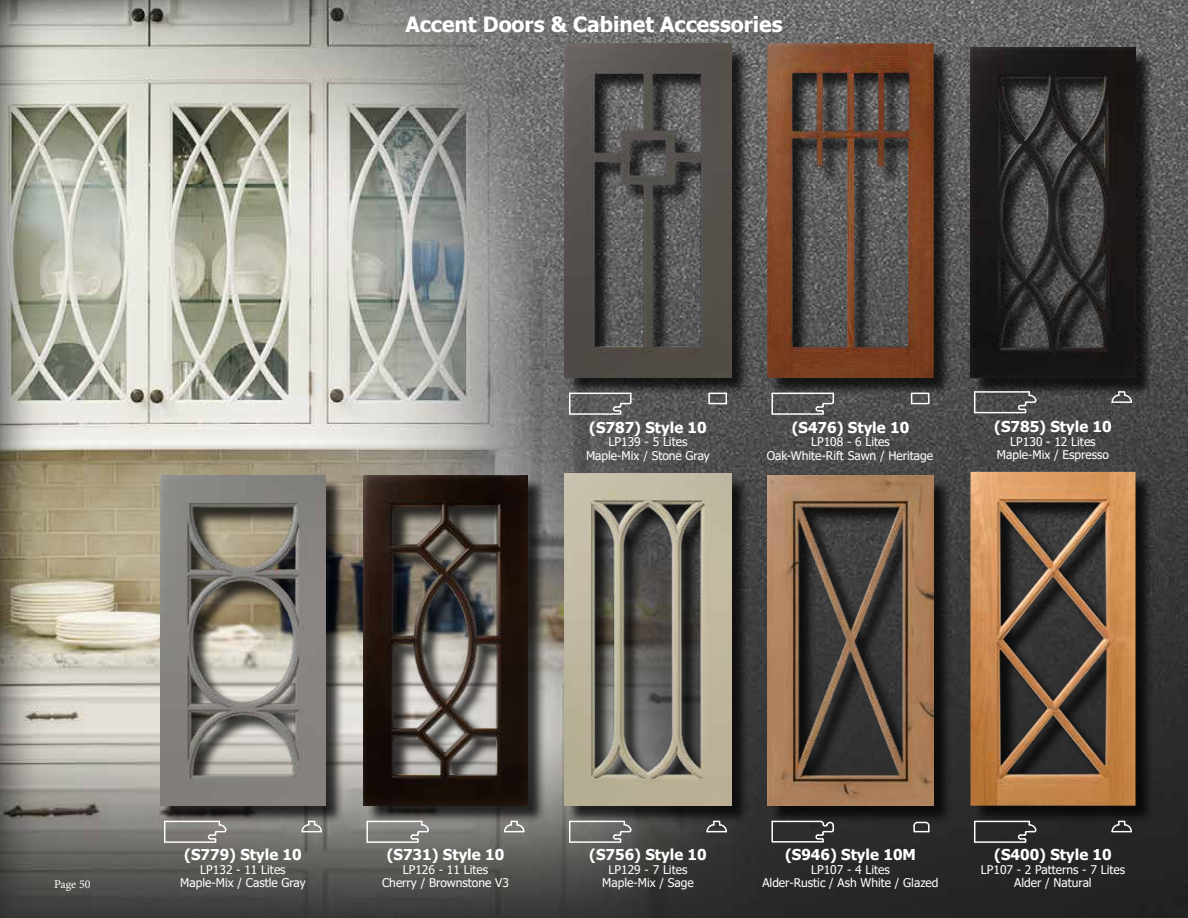
<style>
.page{position:relative;width:1188px;height:918px;background:#fff}
.page>*{position:absolute;margin:0;border:0;box-sizing:border-box;transform-origin:0 0}
.t1{font:700 21px "Tahoma";color:#fff}
.t2{font:700 15px "Tahoma";color:#fff}
.t3{font:12px/13.5px "Tahoma";color:#fff;text-align:center}
.t4{font:12px "Minion Pro";letter-spacing:-.005em;color:#fff}
</style>
<div class="page">
<img style="left:0;top:0;width:1188px;height:918px">
<div style="left:972px;top:50px;width:182px;height:347px;background:#000;opacity:.75"></div>
<img style="left:970px;top:47px;width:166px;height:331px">
<div style="left:366px;top:477px;width:180px;height:347px;background:#000;opacity:.75"></div>
<img style="left:364px;top:475px;width:163px;height:331px">
<div style="left:567px;top:476px;width:183px;height:348px;background:#000;opacity:.75"></div>
<img style="left:564px;top:474px;width:168px;height:332px">
<div style="left:973px;top:474px;width:181px;height:350px;background:#000;opacity:.75"></div>
<img style="left:970px;top:472px;width:166px;height:334px">
<div style="left:162px;top:478px;width:182px;height:347px;background:#000;opacity:.75"></div>
<img style="left:160px;top:476px;width:166px;height:330px">
<div style="left:567px;top:46px;width:183px;height:350px;background:#000;opacity:.75"></div>
<img style="left:565px;top:44px;width:166px;height:333px">
<div style="left:770px;top:478px;width:182px;height:347px;background:#000;opacity:.75"></div>
<img style="left:768px;top:476px;width:165px;height:330px">
<div style="left:770px;top:46px;width:183px;height:351px;background:#000;opacity:.75"></div>
<img style="left:767px;top:44px;width:167px;height:334px">
<svg style="left:163px;top:820px;width:160px;height:24px;background:#888783"></svg>
<svg style="left:366px;top:820px;width:159px;height:24px;background:#858681"></svg>
<hr style="left:366px;top:821px;width:2px;height:21px;background:#fff">
<svg style="left:568px;top:820px;width:160px;height:24px;background:#5e5e5c"></svg>
<svg style="left:973px;top:390px;width:160px;height:24px;background:#575757"></svg>
<svg style="left:771px;top:820px;width:159px;height:23px;background:#3e3e3e"></svg>
<svg style="left:973px;top:820px;width:160px;height:24px;background:#393939"></svg>
<svg style="left:568px;top:392px;width:160px;height:24px;background:#656565"></svg>
<svg style="left:771px;top:392px;width:159px;height:24px;background:#5f5f5f"></svg>
<h1 class="t1" style="left:405px;top:9px;width:379px">Accent Doors &amp; Cabinet Accessories</h1>
<p class="t2" style="left:589px;top:417px;width:119px">(S787) Style 10</p>
<p class="t3" style="left:586px;top:436px;width:125px">LP139 - 5 Lites<br>Maple-Mix / Stone Gray</p>
<p class="t2" style="left:792px;top:417px;width:119px">(S476) Style 10</p>
<p class="t3" style="left:767px;top:436px;width:168px">LP108 - 6 Lites<br>Oak-White-Rift Sawn / Heritage</p>
<p class="t2" style="left:994px;top:416px;width:119px">(S785) Style 10</p>
<p class="t3" style="left:997px;top:435px;width:114px">LP130 - 12 Lites<br>Maple-Mix / Espresso</p>
<p class="t4" style="left:54px;top:876px;width:38px">Page 50</p>
<p class="t2" style="left:184px;top:844px;width:119px">(S779) Style 10</p>
<p class="t3" style="left:180px;top:863px;width:127px">LP132 - 11 Lites<br>Maple-Mix / Castle Gray</p>
<p class="t2" style="left:387px;top:844px;width:119px">(S731) Style 10</p>
<p class="t3" style="left:382px;top:863px;width:128px">LP126 - 11 Lites<br>Cherry / Brownstone V3</p>
<p class="t2" style="left:589px;top:844px;width:119px">(S756) Style 10</p>
<p class="t3" style="left:602px;top:863px;width:93px">LP129 - 7 Lites<br>Maple-Mix / Sage</p>
<p class="t2" style="left:785px;top:844px;width:132px">(S946) Style 10M</p>
<p class="t3" style="left:762px;top:863px;width:178px">LP107 - 4 Lites<br>Alder-Rustic / Ash White / Glazed</p>
<p class="t2" style="left:994px;top:844px;width:119px">(S400) Style 10</p>
<p class="t3" style="left:981px;top:863px;width:146px">LP107 - 2 Patterns - 7 Lites<br>Alder / Natural</p>
</div>
